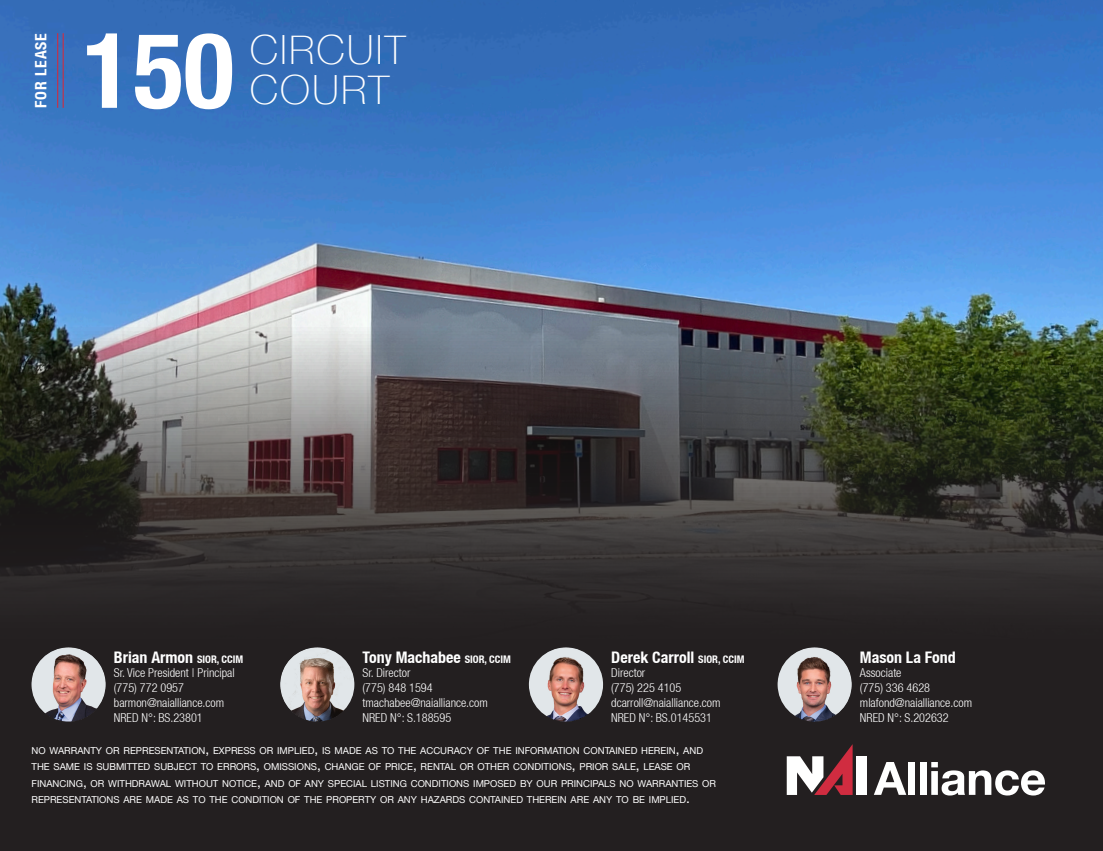
<style>
.page{position:relative;width:1103px;height:851px;background:#fff}
.page>*{position:absolute;margin:0;border:0;box-sizing:border-box;transform-origin:0 0}
.t1{font:700 condensed 105px "Helvetica Neue LT";color:#fff}
.t2{font:100 40.25px/40.2px "Helvetica Neue LT";letter-spacing:.05em;color:#fff}
.t3{font:700 condensed 15.92px "Helvetica Neue LT";color:#fff}
.t4{font:700 condensed 15.75px "Helvetica Neue LT";letter-spacing:.05em;color:#fff}
.t5{font:300 condensed 12.25px/14.7px "Helvetica Neue LT";color:#fff}
.t6{font:9.62px/16.4px "Helvetica Neue LT";color:#fff}
.s1{font-size:10.5px}
.s2{font-size:13.65px}
</style>
<div class="page">
<img style="left:0;top:0;width:1102px;height:850px">
<div style="left:856px;top:756px;width:10px;height:38px;background:#fff"></div>
<svg style="left:786px;top:744px;width:66px;height:50px"></svg>
<svg style="left:873px;top:762px;width:33px;height:32px"></svg>
<div style="left:908px;top:762px;width:6px;height:32px;background:#fff"></div>
<div style="left:919px;top:762px;width:7px;height:32px;background:#fff"></div>
<svg style="left:931px;top:762px;width:114px;height:33px"></svg>
<hr style="left:63px;top:33px;width:1px;height:75px;background:#d02c40">
<hr style="left:57px;top:33px;width:1px;height:75px;background:#d02c40">
<h3 class="t4" style="left:31px;top:108px;width:76px;rotate:-90deg">FOR LEASE</h3>
<h1 class="t1" style="left:83px;top:7px;width:153px">150</h1>
<h2 class="t2" style="left:250px;top:29px;width:157px">CIRCUIT<br>COURT</h2>
<h3 class="t3" style="left:611px;top:647px;width:135px">Derek Carroll <span class="s1">SIOR, CCIM</span></h3>
<p class="t5" style="left:611px;top:665px;width:111px">Director<br>(775) 225 4105 dcarroll@naialliance.com<br>NRED N°: BS.0145531</p>
<h3 class="t3" style="left:114px;top:647px;width:131px">Brian Armon <span class="s1">SIOR, CCIM</span></h3>
<p class="t5" style="left:114px;top:665px;width:122px">Sr. Vice President | Principal (775) 772 0957 barmon@naialliance.com<br>NRED N°: BS.23801</p>
<p class="t6" style="left:32px;top:742px;width:686px">NO WARRANTY OR REPRESENTATION<span class="s2">,</span> EXPRESS OR IMPLIED<span class="s2">,</span> IS MADE AS TO THE ACCURACY OF THE INFORMATION CONTAINED HEREIN<span class="s2">,</span> AND THE SAME IS SUBMITTED SUBJECT TO ERRORS<span class="s2">,</span> OMISSIONS<span class="s2">,</span> CHANGE OF PRICE<span class="s2">,</span> RENTAL OR OTHER CONDITIONS<span class="s2">,</span> PRIOR SALE<span class="s2">,</span> LEASE OR FINANCING<span class="s2">,</span> OR WITHDRAWAL WITHOUT NOTICE<span class="s2">,</span> AND OF ANY SPECIAL LISTING CONDITIONS IMPOSED BY OUR PRINCIPALS NO WARRANTIES OR REPRESENTATIONS ARE MADE AS TO THE CONDITION OF THE PROPERTY OR ANY HAZARDS CONTAINED THEREIN ARE ANY TO BE IMPLIED<span class="s2">.</span></p>
<h3 class="t3" style="left:362px;top:647px;width:150px">Tony Machabee <span class="s1">SIOR, CCIM</span></h3>
<p class="t5" style="left:362px;top:665px;width:127px">Sr. Director<br>(775) 848 1594 tmachabee@naialliance.com<br>NRED N°: S.188595</p>
<h3 class="t3" style="left:860px;top:647px;width:97px">Mason La Fond</h3>
<p class="t5" style="left:860px;top:665px;width:114px">Associate<br>(775) 336 4628 mlafond@naialliance.com<br>NRED N°: S.202632</p>
</div>
